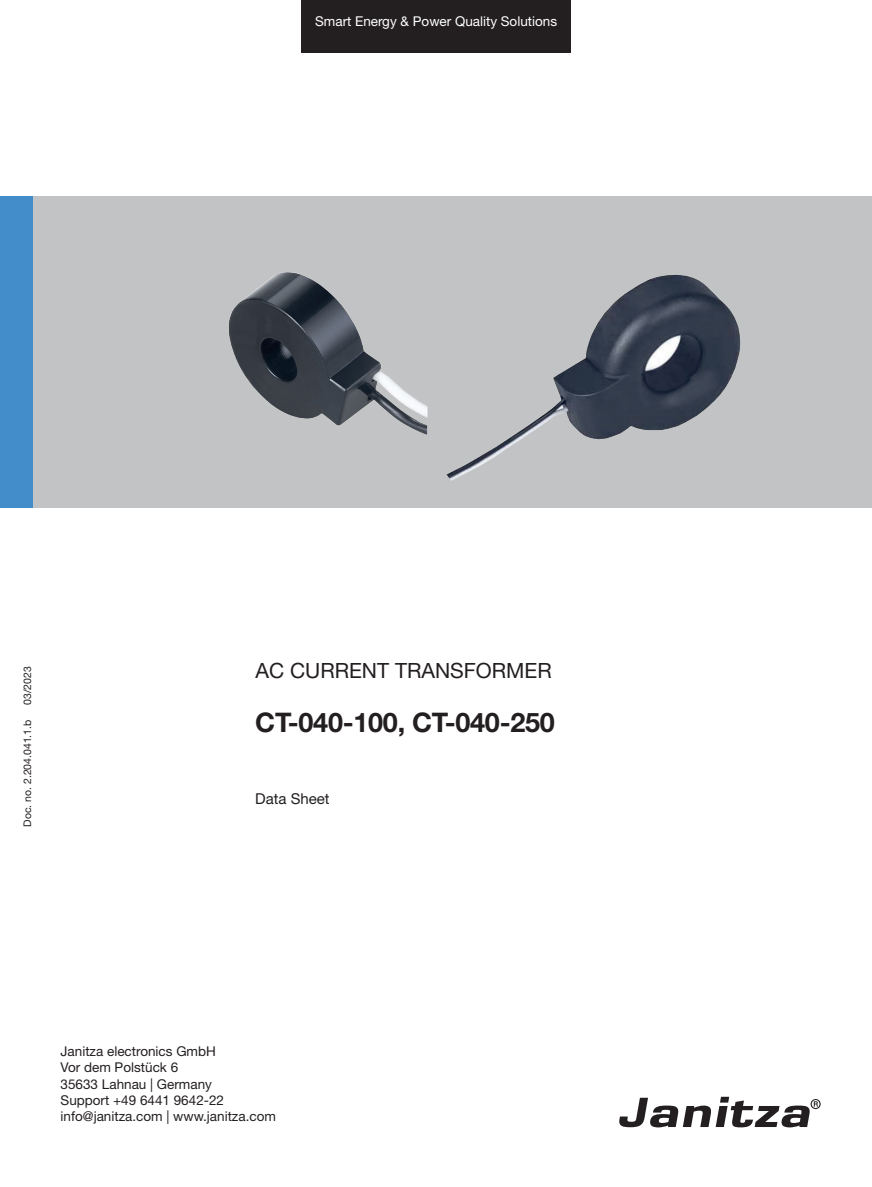
<style>
.page{position:relative;width:872px;height:1187px;background:#fff}
.page>*{position:absolute;margin:0;border:0;box-sizing:border-box;transform-origin:0 0}
.t1{font:700 27px "Helvetica Neue LT Pro";letter-spacing:-.01em;color:#231f20}
.t2{font:21px "Helvetica Neue LT Pro";color:#231f20}
.Text_12P_bold{font:15px "Helvetica Neue LT Pro";color:#231f20}
._9_Blocksatz{font:13.5px "Helvetica Neue LT Pro";color:#231f20}
.t3{font:13.5px "Helvetica Neue LT Pro";color:#fff}
._18_7pt-Links{font:10.5px "Helvetica Neue LT Pro";color:#231f20}
</style>
<div class="page">
<div style="left:0;top:196px;width:872px;height:311px;background:#c2c3c5"></div>
<div style="left:0;top:196px;width:33px;height:311px;background:#448dcb"></div>
<div style="left:301px;top:0;width:270px;height:52px;background:#231f20"></div>
<svg style="left:619px;top:1096px;width:201px;height:31px"></svg>
<img style="left:229px;top:273px;width:199px;height:162px">
<img style="left:446px;top:274px;width:295px;height:207px">
<p class="t3" style="left:315px;top:12px;width:243px">Smart Energy &amp; Power Quality Solutions</p>
<p class="_18_7pt-Links" style="left:21px;top:705px;width:40px;rotate:-90deg">03/2023</p>
<p class="_18_7pt-Links" style="left:21px;top:826px;width:109px;rotate:-90deg">Doc. no. 2.204.041.1.b</p>
<p class="t2" style="left:255px;top:657px;width:298px">AC CURRENT TRANSFORMER</p>
<p class="t1" style="left:255px;top:705px;width:301px">CT-040-100, CT-040-250</p>
<p class="Text_12P_bold" style="left:255px;top:789px;width:76px">Data Sheet</p>
<p class="_9_Blocksatz" style="left:61px;top:1042px;width:157px">Janitza electronics GmbH</p>
<p class="_9_Blocksatz" style="left:61px;top:1059px;width:119px">Vor dem Polstück 6</p>
<p class="_9_Blocksatz" style="left:61px;top:1075px;width:153px">35633 Lahnau | Germany</p>
<p class="_9_Blocksatz" style="left:61px;top:1091px;width:165px">Support +49 6441 9642-22</p>
<p class="_9_Blocksatz" style="left:61px;top:1107px;width:217px">info@janitza.com | www.janitza.com</p>
</div>
